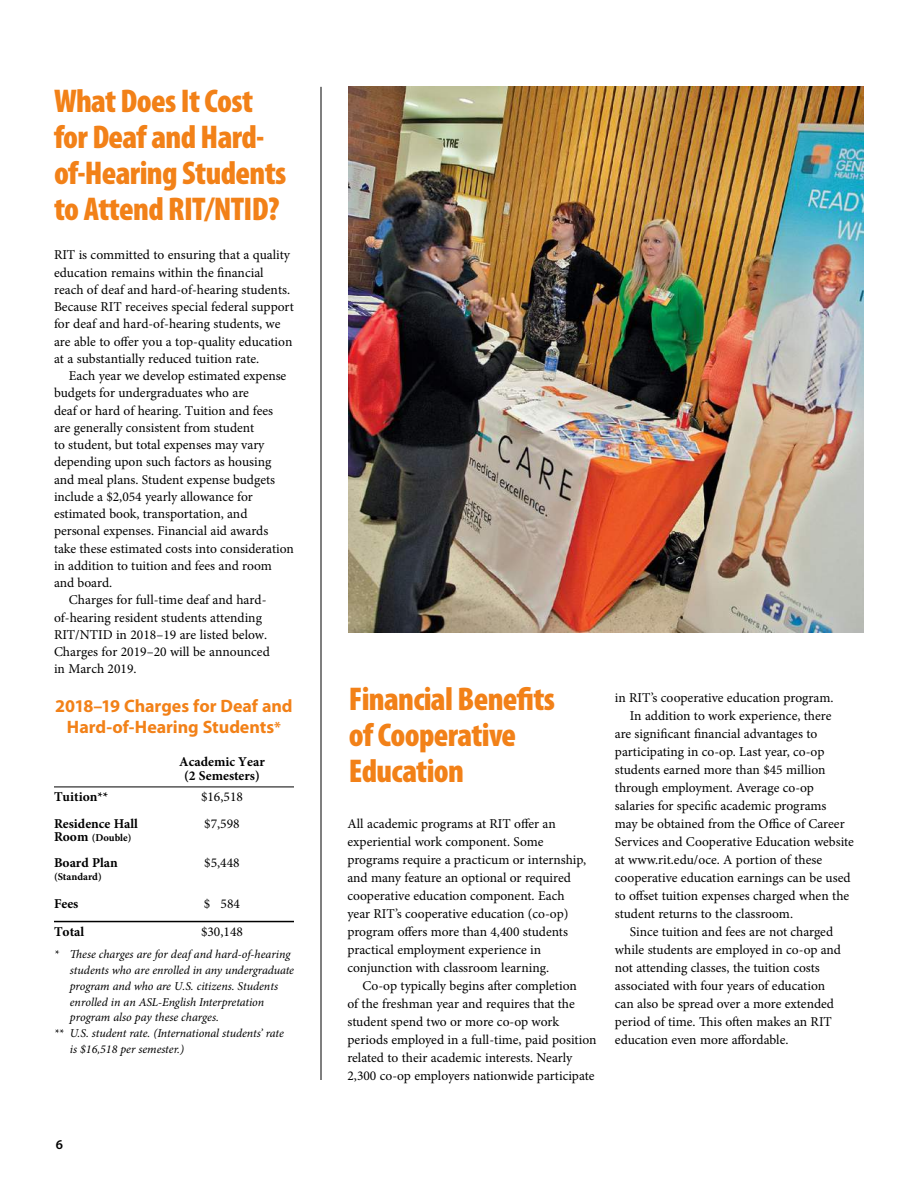
<style>
.page{position:relative;width:918px;height:1188px;background:#fff}
.page>*{position:absolute;margin:0;border:0;box-sizing:border-box;transform-origin:0 0}
.t1{font:900 condensed 33px/36px "Myriad Pro";letter-spacing:-.02em;color:#f28118}
.t2{font:700 18px/21px "Myriad Pro";letter-spacing:-.005em;color:#f28118;text-align:center}
.t3{font:13.5px/18px "Minion Pro";color:#000}
.t4{font:700 13.5px/13.5px "Minion Pro";color:#000;text-align:center}
.t5{font:600 13.5px "Myriad Pro";color:#000}
.t6{font:italic 12px "Minion Pro";color:#000}
.t7{font:700 10.5px "Minion Pro";color:#000}
.s1{font-size:15px}
.s2{font-size:13.5px}
</style>
<div class="page">
<hr style="left:54px;top:787px;width:240px;height:1px;background:#000">
<hr style="left:54px;top:921px;width:240px;height:1px;background:#000">
<img style="left:349px;top:87px;width:515px;height:545px">
<hr style="left:321px;top:87px;width:1px;height:993px;background:#000">
<h1 class="t1" style="left:54px;top:82px;width:234px">What Does It Cost for Deaf and Hard&shy;of-Hearing Students to Attend RIT/NTID?</h1>
<p class="t3" style="left:54px;top:246px;width:241px;line-height:17.2px">RIT is committed to ensuring that a quality education remains within the financial reach of deaf and hard-of-hearing students.<br>Because RIT receives special federal support for deaf and hard-of-hearing students, we are able to offer you a top-quality education at a substantially reduced tuition rate.</p>
<p class="t3" style="left:69px;top:367px;width:219px">Each year we develop estimated expense</p>
<p class="t3" style="left:54px;top:384px;width:197px">budgets for undergraduates who are</p>
<p class="t3" style="left:54px;top:401px;width:221px">deaf or hard of hearing. Tuition and fees</p>
<p class="t3" style="left:54px;top:419px;width:202px">are generally consistent from student</p>
<p class="t3" style="left:54px;top:436px;width:212px">to student, but total expenses may vary</p>
<p class="t3" style="left:54px;top:453px;width:219px">depending upon such factors as housing</p>
<p class="t3" style="left:54px;top:470px;width:223px">and meal plans. Student expense budgets</p>
<p class="t3" style="left:54px;top:488px;width:201px">include a $2,054 yearly allowance for</p>
<p class="t3" style="left:54px;top:505px;width:195px">estimated book, transportation, and</p>
<p class="t3" style="left:54px;top:522px;width:216px">personal expenses. Financial aid awards</p>
<p class="t3" style="left:54px;top:539px;width:242px">take these estimated costs into consideration</p>
<p class="t3" style="left:54px;top:557px;width:219px">in addition to tuition and fees and room</p>
<p class="t3" style="left:54px;top:574px;width:60px">and board.</p>
<p class="t3" style="left:69px;top:591px;width:199px">Charges for full-time deaf and hard-</p>
<p class="t3" style="left:54px;top:608px;width:209px">of-hearing resident students attending</p>
<p class="t3" style="left:54px;top:626px;width:215px">RIT/NTID in 2018–19 are listed below.</p>
<p class="t3" style="left:54px;top:643px;width:217px">Charges for 2019–20 will be announced</p>
<p class="t3" style="left:54px;top:660px;width:84px">in March 2019.</p>
<h2 class="t2" style="left:55px;top:695px;width:239px">2018–19 Charges for Deaf and<br>Hard-of-Hearing Students<span class="s1">*</span></h2>
<p class="t4" style="left:179px;top:755px;width:87px">Academic Year (2 Semesters)</p>
<p class="t4" style="left:54px;top:790px;width:56px">Tuition**</p>
<p class="t3" style="left:201px;top:788px;width:43px">$16,518</p>
<p class="t4" style="left:54px;top:817px;width:86px">Residence Hall</p>
<p class="t3" style="left:204px;top:815px;width:37px">$7,598</p>
<p class="t7" style="left:54px;top:831px;width:79px"><span class="s2">Room</span> (Double)</p>
<p class="t4" style="left:54px;top:856px;width:65px">Board Plan</p>
<p class="t3" style="left:204px;top:854px;width:37px">$5,448</p>
<p class="t7" style="left:54px;top:870px;width:49px">(Standard)</p>
<p class="t4" style="left:54px;top:897px;width:26px">Fees</p>
<p class="t3" style="left:204px;top:895px;width:38px">$ 584</p>
<p class="t4" style="left:54px;top:925px;width:32px">Total</p>
<p class="t3" style="left:201px;top:923px;width:43px">$30,148</p>
<p class="t6" style="left:54px;top:946px;width:238px">* These charges are for deaf and hard-of-hearing</p>
<p class="t6" style="left:70px;top:962px;width:226px">students who are enrolled in any undergraduate</p>
<p class="t6" style="left:70px;top:978px;width:210px">program and who are U.S. citizens. Students</p>
<p class="t6" style="left:70px;top:994px;width:196px">enrolled in an ASL-English Interpretation</p>
<p class="t6" style="left:70px;top:1009px;width:151px">program also pay these charges.</p>
<p class="t6" style="left:54px;top:1025px;width:231px">** U.S. student rate. (International students’ rate</p>
<p class="t6" style="left:70px;top:1041px;width:116px">is $16,518 per semester.)</p>
<p class="t5" style="left:56px;top:1136px;width:9px">6</p>
<h1 class="t1" style="left:349px;top:680px;width:208px">Financial Benefits of Cooperative<br>Education</h1>
<p class="t3" style="left:347px;top:815px;width:240px">All academic programs at RIT offer an experiential work component. Some programs require a practicum or internship, and many feature an optional or required cooperative education component. Each year RIT’s cooperative education (co-op) program offers more than 4,400 students practical employment experience in conjunction with classroom learning.</p>
<p class="t3" style="left:347px;top:977px;width:251px;text-indent:15px">Co-op typically begins after completion<br>of the freshman year and requires that the student spend two or more co-op work periods employed in a full-time, paid position related to their academic interests. Nearly 2,300 co-op employers nationwide participate</p>
<p class="t3" style="left:615px;top:689px;width:220px">in RIT’s cooperative education program.</p>
<p class="t3" style="left:630px;top:707px;width:203px">In addition to work experience, there</p>
<p class="t3" style="left:615px;top:725px;width:204px">are significant financial advantages to</p>
<p class="t3" style="left:615px;top:743px;width:211px">participating in co-op. Last year, co-op</p>
<p class="t3" style="left:615px;top:761px;width:212px">students earned more than $45 million</p>
<p class="t3" style="left:615px;top:779px;width:201px">through employment. Average co-op</p>
<p class="t3" style="left:615px;top:797px;width:213px">salaries for specific academic programs</p>
<p class="t3" style="left:615px;top:815px;width:231px">may be obtained from the Office of Career</p>
<p class="t3" style="left:615px;top:833px;width:241px">Services and Cooperative Education website</p>
<p class="t3" style="left:615px;top:851px;width:209px">at www.rit.edu/oce. A portion of these</p>
<p class="t3" style="left:615px;top:869px;width:237px">cooperative education earnings can be used</p>
<p class="t3" style="left:615px;top:887px;width:236px">to offset tuition expenses charged when the</p>
<p class="t3" style="left:615px;top:905px;width:180px">student returns to the classroom.</p>
<p class="t3" style="left:630px;top:923px;width:205px">Since tuition and fees are not charged</p>
<p class="t3" style="left:615px;top:941px;width:228px">while students are employed in co-op and</p>
<p class="t3" style="left:615px;top:959px;width:207px">not attending classes, the tuition costs</p>
<p class="t3" style="left:615px;top:977px;width:212px">associated with four years of education</p>
<p class="t3" style="left:615px;top:995px;width:221px">can also be spread over a more extended</p>
<p class="t3" style="left:615px;top:1013px;width:219px">period of time. This often makes an RIT</p>
<p class="t3" style="left:615px;top:1031px;width:175px">education even more affordable.</p>
</div>
